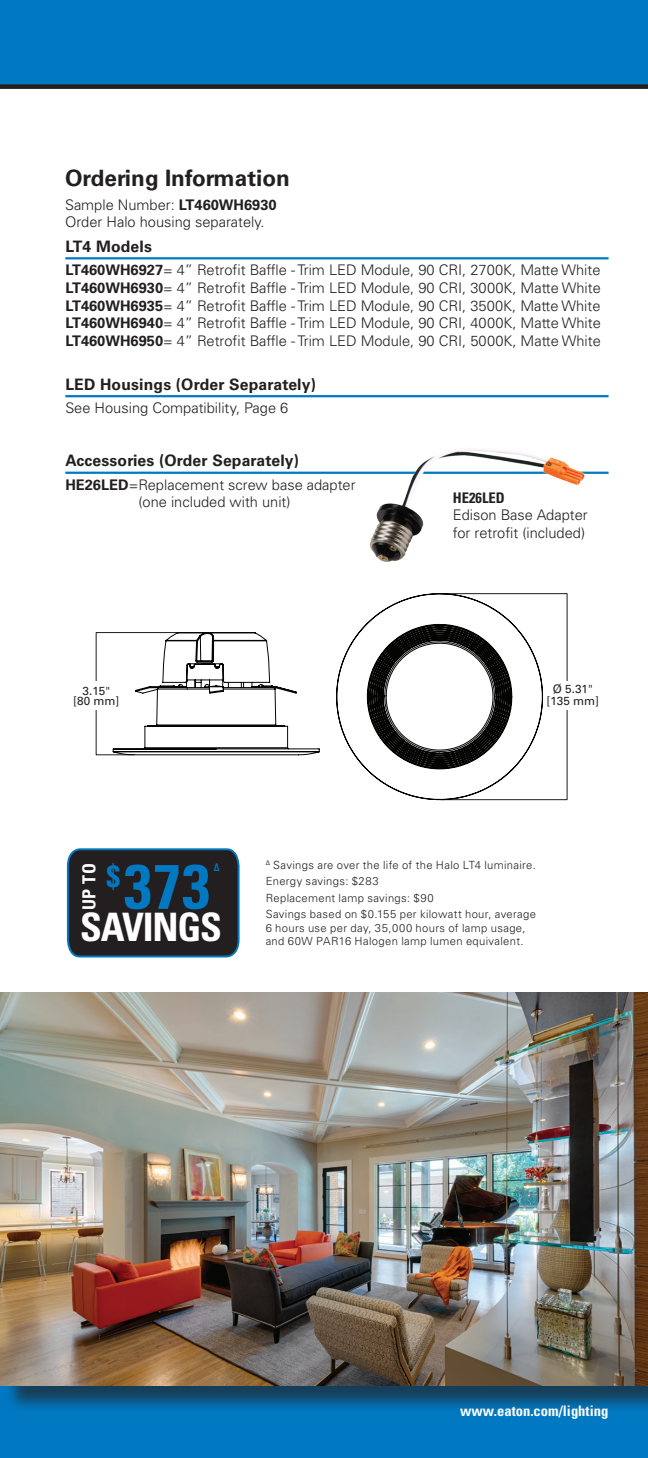
<style>
.page{position:relative;width:648px;height:1458px;background:#fff}
.page>*{position:absolute;margin:0;border:0;box-sizing:border-box;transform-origin:0 0}
.t1{font:700 condensed 62.77px "Univers LT Std";color:#0079c2}
.t2{font:700 condensed 39.15px "Univers LT Std";letter-spacing:-.03em;color:#fff}
.t3{font:700 condensed 30.82px "Univers LT Std";color:#0079c2}
.t4{font:700 22.5px "Univers LT Std";color:#231f20}
.t5{font:700 condensed 18px "Univers LT Std";color:#fff}
.t6{font:700 15.75px "Univers LT Std";letter-spacing:.01em;color:#231f20}
.t7{font:300 14.62px/17.6px "Univers LT Std";color:#231f20}
.t8{font:700 condensed 14.62px "Univers LT Std";color:#fff}
.t9{font:700 condensed 14.62px "Univers LT Std";color:#231f20}
.t10{font:11.7px/10.6px "Univers LT Std";color:#201d1e;text-align:center}
.t11{font:300 11.25px/16.7px "Univers LT Std";letter-spacing:.03em;color:#231f20}
.t12{font:700 condensed 10.8px "Univers LT Std";color:#0079c2}
.s1{font-weight:700}
</style>
<div class="page">
<div style="left:0;top:0;width:648px;height:87px;background:#0079c2"></div>
<div style="left:0;top:84px;width:648px;height:5px;background:#231f20"></div>
<svg style="left:66px;top:848px;width:174px;height:110px;background:#26292e"></svg>
<hr style="left:65px;top:257px;width:544px;height:2px;background:#0079c2">
<hr style="left:65px;top:395px;width:544px;height:2px;background:#0079c2">
<hr style="left:65px;top:472px;width:544px;height:2px;background:#0079c2">
<img style="left:363px;top:449px;width:225px;height:113px">
<svg style="left:95px;top:593px;width:473px;height:208px"></svg>
<svg style="left:113px;top:632px;width:207px;height:123px"></svg>
<svg style="left:336px;top:593px;width:207px;height:207px"></svg>
<div style="left:85px;top:682px;width:26px;height:28px;background:#fff"></div>
<div style="left:555px;top:682px;width:26px;height:28px;background:#fff"></div>
<div style="left:0;top:1385px;width:648px;height:73px;background:#0079c2"></div>
<div style="left:3px;top:996px;width:645px;height:417px;background:#231f20;opacity:.65"></div>
<img style="left:0;top:993px;width:648px;height:392px">
<h3 class="t4" style="left:65px;top:165px;width:226px">Ordering Information</h3>
<p class="t7" style="left:65px;top:196px;width:213px">Sample Number: <span class="s1">LT460WH6930<br></span>Order Halo housing separately.</p>
<p class="t6" style="left:65px;top:237px;width:88px">LT4 Models</p>
<p class="t7" style="left:65px;top:261px;width:537px;text-align:justify"><span class="s1">LT460WH6927</span>= 4” Retrofit Baffle - Trim LED Module, 90 CRI, 2700K, Matte White <span class="s1">LT460WH6930</span>= 4” Retrofit Baffle - Trim LED Module, 90 CRI, 3000K, Matte White <span class="s1">LT460WH6935</span>= 4” Retrofit Baffle - Trim LED Module, 90 CRI, 3500K, Matte White <span class="s1">LT460WH6940</span>= 4” Retrofit Baffle - Trim LED Module, 90 CRI, 4000K, Matte White <span class="s1">LT460WH6950</span>= 4” Retrofit Baffle - Trim LED Module, 90 CRI, 5000K, Matte White</p>
<p class="t6" style="left:65px;top:375px;width:252px">LED Housings (Order Separately)</p>
<p class="t7" style="left:65px;top:399px;width:225px">See Housing Compatibility, Page 6</p>
<p class="t6" style="left:65px;top:451px;width:235px">Accessories (Order Separately)</p>
<p class="t7" style="left:65px;top:476px;width:292px;text-align:center"><span class="s1">HE26LED</span>=Replacement screw base adapter (one included with unit)</p>
<p class="t9" style="left:453px;top:489px;width:53px">HE26LED</p>
<p class="t7" style="left:453px;top:506px;width:136px">Edison Base Adapter for retrofit (included)</p>
<p class="t10" style="left:73px;top:685px;width:48px">3.15" [80 mm]</p>
<p class="t10" style="left:546px;top:682px;width:54px;line-height:12.6px">Ø 5.31" [135 mm]</p>
<p class="t5" style="left:78px;top:910px;width:49px;rotate:-90deg">UP TO</p>
<h3 class="t3" style="left:106px;top:857px;width:15px">$</h3>
<p class="t12" style="left:214px;top:861px;width:7px">∆</p>
<p class="t11" style="left:266px;top:856px;width:272px"><sup>∆</sup> Savings are over the life of the Halo LT4 luminaire.<br>Energy savings: $283<br>Replacement lamp savings: $90<br>Savings based on $0.155 per kilowatt hour, average</p>
<p class="t11" style="left:266px;top:921px;width:261px;line-height:13.5px">6 hours use per day, 35,000 hours of lamp usage, and 60W PAR16 Halogen lamp lumen equivalent.</p>
<h1 class="t1" style="left:124px;top:848px;width:88px">373</h1>
<h2 class="t2" style="left:80px;top:903px;width:143px">SAVINGS</h2>
<p class="t8" style="left:460px;top:1402px;width:150px">www.eaton.com/lighting</p>
</div>
